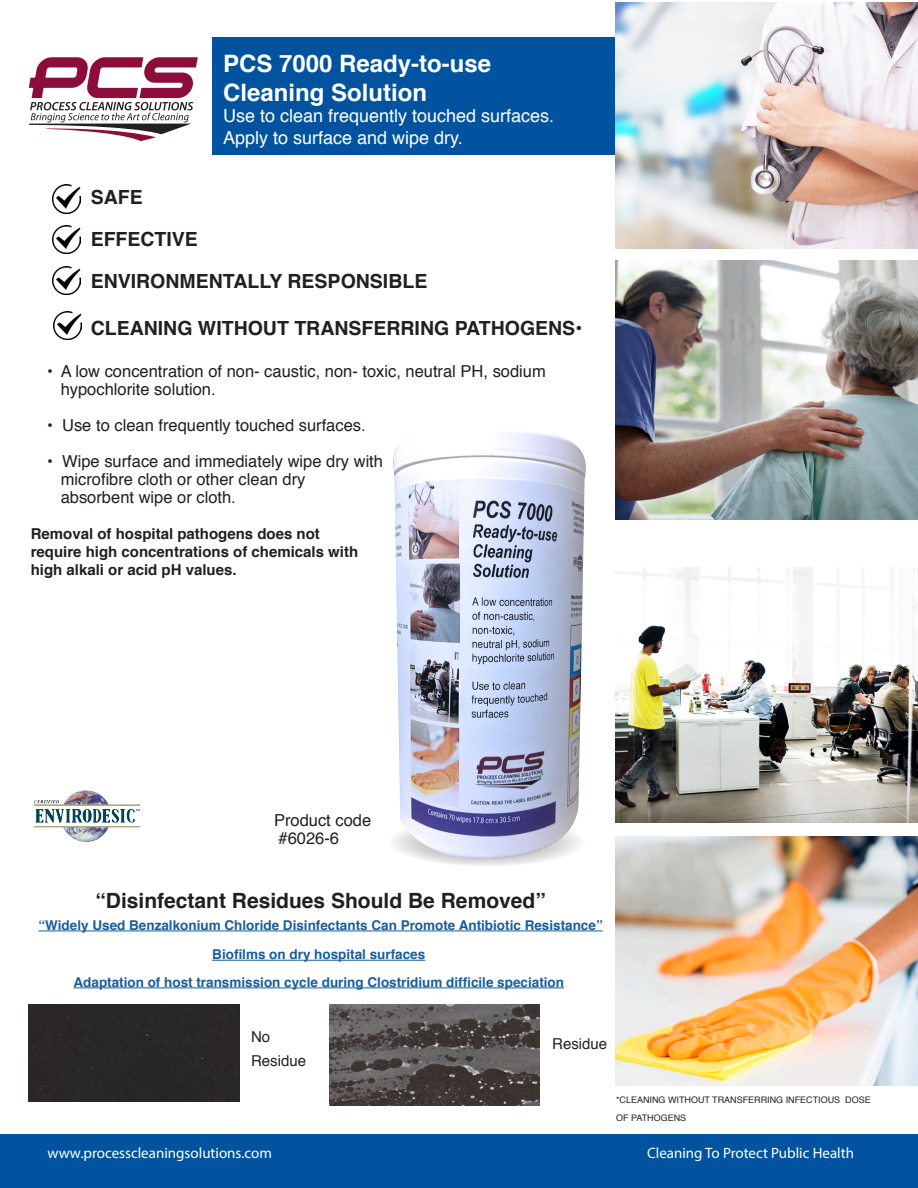
<style>
.page{position:relative;width:918px;height:1188px;background:#fff}
.page>*{position:absolute;margin:0;border:0;box-sizing:border-box;transform-origin:0 0}
.t1{font:700 24px "Helvetica";color:#fff}
.t2{font:700 21px "Helvetica";color:#231f20}
.t3{font:700 19.5px "Helvetica";color:#231f20}
.t4{font:18px "Helvetica";color:#fff}
.t5{font:16.5px "Helvetica";color:#231f20}
.t6{font:700 15px "Helvetica";color:#231f20}
.t7{font:15px "Myriad Pro";color:#fff}
.t8{font:15px "Helvetica";color:#231f20}
.t9{font:700 13.5px "Helvetica";color:#175d9e}
.t10{font:9px/18px "Helvetica";color:#231f20}
</style>
<div class="page">
<div style="left:0;top:1134px;width:918px;height:54px;background:#0153a0"></div>
<div style="left:212px;top:37px;width:553px;height:118px;background:#0153a0"></div>
<img style="left:616px;top:2px;width:302px;height:247px">
<img style="left:616px;top:260px;width:302px;height:260px">
<img style="left:616px;top:567px;width:302px;height:255px">
<img style="left:615px;top:837px;width:303px;height:248px">
<svg style="left:29px;top:57px;width:169px;height:84px"></svg>
<svg style="left:388px;top:818px;width:197px;height:48px"></svg>
<img style="left:52px;top:185px;width:29px;height:28px">
<img style="left:52px;top:225px;width:29px;height:28px">
<img style="left:52px;top:267px;width:29px;height:28px">
<img style="left:34px;top:790px;width:107px;height:52px">
<img style="left:53px;top:311px;width:28px;height:29px">
<div style="left:29px;top:1005px;width:210px;height:97px;background:#292727"></div>
<img style="left:329px;top:1004px;width:211px;height:102px">
<hr style="left:39px;top:931px;width:564px;height:1px;background:#175d9e">
<hr style="left:73px;top:988px;width:491px;height:1px;background:#175d9e">
<hr style="left:212px;top:960px;width:213px;height:1px;background:#175d9e">
<img style="left:391px;top:433px;width:195px;height:426px">
<p class="t1" style="left:223px;top:44px;width:270px">PCS 7000 Ready-to-use</p>
<p class="t1" style="left:223px;top:73px;width:206px">Cleaning Solution</p>
<p class="t4" style="left:223px;top:102px;width:333px">Use to clean frequently touched surfaces.</p>
<p class="t4" style="left:223px;top:124px;width:241px">Apply to surface and wipe dry.</p>
<p class="t3" style="left:91px;top:182px;width:54px">SAFE</p>
<p class="t3" style="left:91px;top:224px;width:109px">EFFECTIVE</p>
<p class="t3" style="left:91px;top:266px;width:338px">ENVIRONMENTALLY RESPONSIBLE</p>
<p class="t3" style="left:91px;top:312px;width:493px">CLEANING WITHOUT TRANSFERRING PATHOGENS•</p>
<p class="t5" style="left:47px;top:358px;width:500px">• A low concentration of non- caustic, non- toxic, neutral PH, sodium</p>
<p class="t5" style="left:61px;top:376px;width:156px">hypochlorite solution.</p>
<p class="t5" style="left:47px;top:412px;width:320px">• Use to clean frequently touched surfaces.</p>
<p class="t5" style="left:47px;top:448px;width:337px">• Wipe surface and immediately wipe dry with</p>
<p class="t5" style="left:61px;top:466px;width:246px">microfibre cloth or other clean dry</p>
<p class="t5" style="left:61px;top:484px;width:177px">absorbent wipe or cloth.</p>
<p class="t6" style="left:31px;top:521px;width:291px">Removal of hospital pathogens does not</p>
<p class="t6" style="left:31px;top:539px;width:329px">require high concentrations of chemicals with</p>
<p class="t6" style="left:31px;top:557px;width:207px">high alkali or acid pH values.</p>
<p class="t5" style="left:274px;top:807px;width:99px">Product code</p>
<p class="t5" style="left:279px;top:825px;width:62px">#6026-6</p>
<p class="t2" style="left:95px;top:884px;width:452px">“Disinfectant Residues Should Be Removed”</p>
<p class="t9" style="left:39px;top:914px;width:566px">“Widely Used Benzalkonium Chloride Disinfectants Can Promote Antibiotic Resistance”</p>
<p class="t9" style="left:212px;top:944px;width:215px">Biofilms on dry hospital surfaces</p>
<p class="t9" style="left:73px;top:971px;width:492px">Adaptation of host transmission cycle during Clostridium difficile speciation</p>
<p class="t8" style="left:251px;top:1025px;width:21px">No</p>
<p class="t8" style="left:251px;top:1049px;width:57px">Residue</p>
<p class="t8" style="left:552px;top:1033px;width:57px">Residue</p>
<p class="t10" style="left:616px;top:1091px;width:256px">*CLEANING WITHOUT TRANSFERRING INFECTIOUS DOSE<br>OF PATHOGENS</p>
<p class="t7" style="left:48px;top:1143px;width:226px">www.processcleaningsolutions.com</p>
<p class="t7" style="left:647px;top:1143px;width:208px">Cleaning To Protect Public Health</p>
</div>
